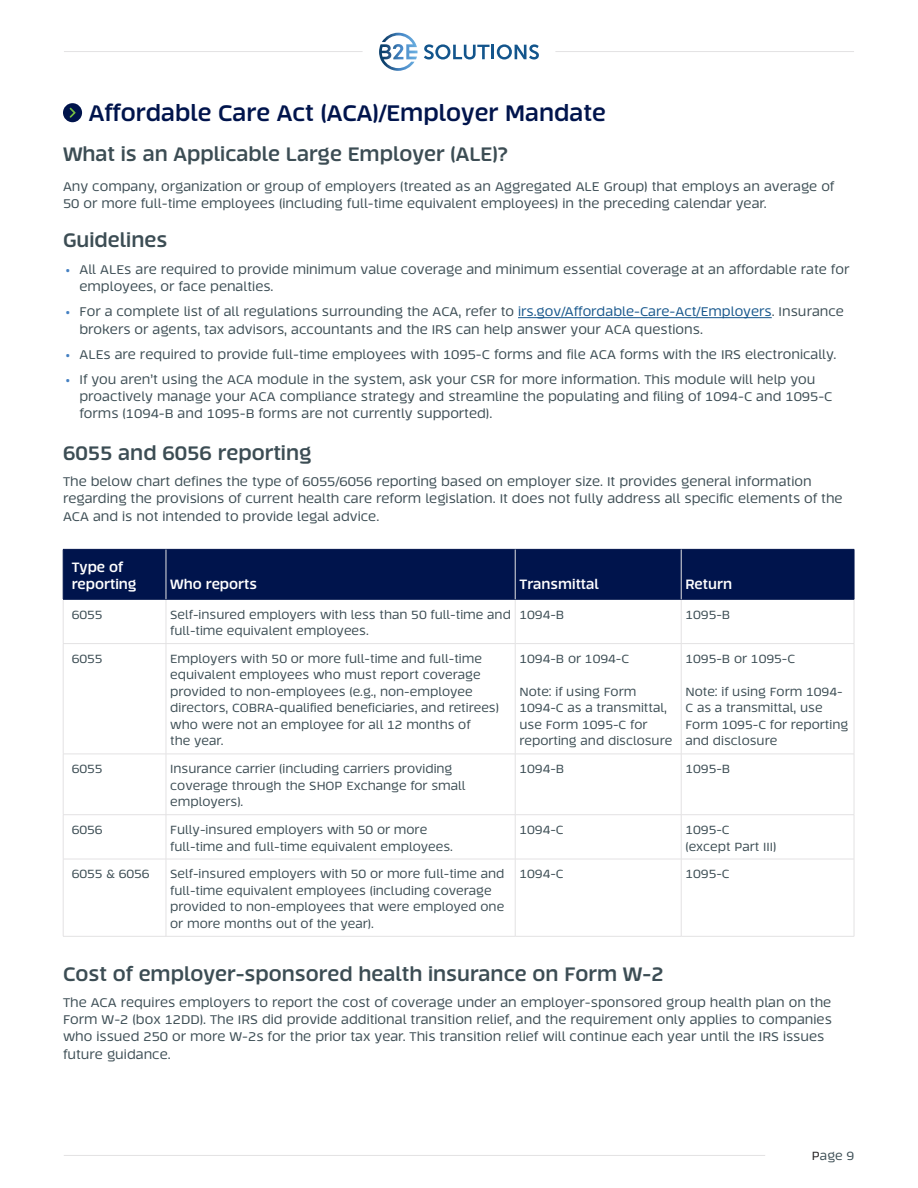
<style>
.page{position:relative;width:918px;height:1188px;background:#fff}
.page>*{position:absolute;margin:0;border:0;box-sizing:border-box;transform-origin:0 0}
.t1{font:700 22.5px "Tecna";color:#00144c}
.t2{font:700 19.5px "Tecna";color:#3c4d54}
.t3{font:700 13.5px/16.5px "Tecna";color:#fff}
.t4{font:12.75px/17.2px "Tecna";color:#3c4d54}
.t5{font:12px/16.5px "Tecna";color:#3c4d54}
.s1{font-size:10.5px;color:#4480c2}
.s2{color:#15558b}
.s3{color:#231f20}
</style>
<div class="page">
<hr style="left:64px;top:1155px;width:701px;height:1px;background:#e3e2e3">
<svg style="left:379px;top:33px;width:39px;height:38px"></svg>
<svg style="left:424px;top:44px;width:66px;height:16px"></svg>
<hr style="left:491px;top:45px;width:3px;height:14px;background:#13558c">
<svg style="left:497px;top:44px;width:42px;height:16px"></svg>
<hr style="left:64px;top:51px;width:299px;height:1px;background:#e3e2e3">
<hr style="left:555px;top:51px;width:299px;height:1px;background:#e3e2e3">
<hr style="left:518px;top:317px;width:254px;height:1px;background:#15558b">
<div style="left:63px;top:103px;width:19px;height:19px;background:#00144c;border-radius:50%"></div>
<svg style="left:69px;top:107px;width:7px;height:11px"></svg>
<div style="left:64px;top:550px;width:790px;height:49px;background:#00144c"></div>
<hr style="left:63px;top:599px;width:1px;height:44px;background:#e3e2e3">
<hr style="left:166px;top:599px;width:1px;height:44px;background:#e3e2e3">
<hr style="left:515px;top:599px;width:1px;height:44px;background:#e3e2e3">
<hr style="left:681px;top:599px;width:1px;height:44px;background:#e3e2e3">
<hr style="left:854px;top:599px;width:1px;height:44px;background:#e3e2e3">
<hr style="left:63px;top:643px;width:103px;height:1px;background:#e3e2e3">
<hr style="left:63px;top:644px;width:1px;height:110px;background:#e3e2e3">
<hr style="left:166px;top:643px;width:349px;height:1px;background:#e3e2e3">
<hr style="left:166px;top:644px;width:1px;height:110px;background:#e3e2e3">
<hr style="left:515px;top:643px;width:166px;height:1px;background:#e3e2e3">
<hr style="left:515px;top:644px;width:1px;height:110px;background:#e3e2e3">
<hr style="left:681px;top:643px;width:173px;height:1px;background:#e3e2e3">
<hr style="left:681px;top:644px;width:1px;height:110px;background:#e3e2e3">
<hr style="left:854px;top:644px;width:1px;height:110px;background:#e3e2e3">
<hr style="left:63px;top:754px;width:103px;height:1px;background:#e3e2e3">
<hr style="left:63px;top:754px;width:1px;height:61px;background:#e3e2e3">
<hr style="left:166px;top:754px;width:349px;height:1px;background:#e3e2e3">
<hr style="left:166px;top:754px;width:1px;height:61px;background:#e3e2e3">
<hr style="left:515px;top:754px;width:166px;height:1px;background:#e3e2e3">
<hr style="left:515px;top:754px;width:1px;height:61px;background:#e3e2e3">
<hr style="left:681px;top:754px;width:173px;height:1px;background:#e3e2e3">
<hr style="left:681px;top:754px;width:1px;height:61px;background:#e3e2e3">
<hr style="left:854px;top:754px;width:1px;height:61px;background:#e3e2e3">
<hr style="left:63px;top:814px;width:103px;height:1px;background:#e3e2e3">
<hr style="left:63px;top:815px;width:1px;height:44px;background:#e3e2e3">
<hr style="left:166px;top:814px;width:349px;height:1px;background:#e3e2e3">
<hr style="left:166px;top:815px;width:1px;height:44px;background:#e3e2e3">
<hr style="left:515px;top:814px;width:166px;height:1px;background:#e3e2e3">
<hr style="left:515px;top:815px;width:1px;height:44px;background:#e3e2e3">
<hr style="left:681px;top:814px;width:173px;height:1px;background:#e3e2e3">
<hr style="left:681px;top:815px;width:1px;height:44px;background:#e3e2e3">
<hr style="left:854px;top:815px;width:1px;height:44px;background:#e3e2e3">
<hr style="left:63px;top:859px;width:103px;height:1px;background:#e3e2e3">
<hr style="left:63px;top:859px;width:1px;height:77px;background:#e3e2e3">
<hr style="left:166px;top:859px;width:349px;height:1px;background:#e3e2e3">
<hr style="left:166px;top:859px;width:1px;height:77px;background:#e3e2e3">
<hr style="left:515px;top:859px;width:166px;height:1px;background:#e3e2e3">
<hr style="left:515px;top:859px;width:1px;height:77px;background:#e3e2e3">
<hr style="left:681px;top:859px;width:173px;height:1px;background:#e3e2e3">
<hr style="left:681px;top:859px;width:1px;height:77px;background:#e3e2e3">
<hr style="left:854px;top:859px;width:1px;height:77px;background:#e3e2e3">
<hr style="left:63px;top:936px;width:103px;height:1px;background:#e3e2e3">
<hr style="left:166px;top:936px;width:349px;height:1px;background:#e3e2e3">
<hr style="left:515px;top:936px;width:166px;height:1px;background:#e3e2e3">
<hr style="left:681px;top:936px;width:173px;height:1px;background:#e3e2e3">
<hr style="left:63px;top:549px;width:103px;height:1px;background:#00144c">
<hr style="left:63px;top:550px;width:1px;height:49px;background:#00144c">
<hr style="left:166px;top:549px;width:349px;height:1px;background:#00144c">
<hr style="left:515px;top:549px;width:166px;height:1px;background:#00144c">
<hr style="left:681px;top:549px;width:173px;height:1px;background:#00144c">
<hr style="left:854px;top:550px;width:1px;height:49px;background:#00144c">
<hr style="left:63px;top:599px;width:103px;height:1px;background:#00144c">
<hr style="left:166px;top:599px;width:349px;height:1px;background:#00144c">
<hr style="left:515px;top:599px;width:166px;height:1px;background:#00144c">
<hr style="left:681px;top:599px;width:173px;height:1px;background:#00144c">
<hr style="left:166px;top:550px;width:1px;height:49px;background:#e3e2e3">
<hr style="left:515px;top:550px;width:1px;height:49px;background:#e3e2e3">
<hr style="left:681px;top:550px;width:1px;height:49px;background:#e3e2e3">
<h1 class="t1" style="left:89px;top:98px;width:519px">Affordable Care Act (ACA)/Employer Mandate</h1>
<h2 class="t2" style="left:63px;top:141px;width:446px">What is an Applicable Large Employer (ALE)?</h2>
<p class="t4" style="left:63px;top:177px;width:773px">Any company, organization or group of employers (treated as an Aggregated ALE Group) that employs an average of<br>50 or more full-time employees (including full-time equivalent employees) in the preceding calendar year.</p>
<h2 class="t2" style="left:63px;top:227px;width:106px">Guidelines</h2>
<p class="t4" style="left:80px;top:261px;width:771px;text-indent:-14px"><span class="s1">•</span> All ALEs are required to provide minimum value coverage and minimum essential coverage at an affordable rate for employees, or face penalties.</p>
<p class="t4" style="left:80px;top:303px;width:766px;text-indent:-14px"><span class="s1">•</span> For a complete list of all regulations surrounding the ACA, refer to <span class="s2">irs.gov/Affordable-Care-Act/Employers</span>. Insurance brokers or agents, tax advisors, accountants and the IRS can help answer your ACA questions.</p>
<p class="t4" style="left:66px;top:346px;width:772px"><span class="s1">•</span> ALEs are required to provide full-time employees with 1095-C forms and file ACA forms with the IRS electronically.</p>
<p class="t4" style="left:80px;top:371px;width:755px;text-indent:-14px"><span class="s1">•</span> If you aren’t using the ACA module in the system, ask your CSR for more information. This module will help you proactively manage your ACA compliance strategy and streamline the populating and filing of 1094-C and 1095-C forms (1094-B and 1095-B forms are not currently supported).</p>
<h2 class="t2" style="left:63px;top:441px;width:250px">6055 and 6056 reporting</h2>
<p class="t4" style="left:63px;top:473px;width:781px">The below chart defines the type of 6055/6056 reporting based on employer size. It provides general information regarding the provisions of current health care reform legislation. It does not fully address all specific elements of the<br>ACA and is not intended to provide legal advice.</p>
<p class="t3" style="left:72px;top:559px;width:66px">Type of reporting</p>
<p class="t3" style="left:170px;top:576px;width:88px">Who reports</p>
<p class="t3" style="left:519px;top:576px;width:81px">Transmittal</p>
<p class="t3" style="left:685px;top:576px;width:48px">Return</p>
<p class="t5" style="left:72px;top:606px;width:32px">6055</p>
<p class="t5" style="left:170px;top:606px;width:342px">Self-insured employers with less than 50 full-time and full-time equivalent employees.</p>
<p class="t5" style="left:519px;top:606px;width:46px">1094-B</p>
<p class="t5" style="left:685px;top:606px;width:46px">1095-B</p>
<p class="t5" style="left:72px;top:650px;width:32px">6055</p>
<p class="t5" style="left:170px;top:650px;width:330px">Employers with 50 or more full-time and full-time equivalent employees who must report coverage provided to non-employees (e.g., non-employee directors, COBRA-qualified beneficiaries, and retirees) who were not an employee for all 12 months of<br>the year.</p>
<p class="t5" style="left:519px;top:650px;width:111px">1094-B or 1094-C</p>
<p class="t5" style="left:685px;top:650px;width:111px">1095-B or 1095-C</p>
<p class="t5" style="left:685px;top:683px;width:164px">Note: if using Form 1094-<br>C as a transmittal, use<br>Form 1095-C for reporting and disclosure</p>
<p class="t5" style="left:519px;top:683px;width:154px">Note: if using Form<br>1094-C as a transmittal, use Form 1095-C for reporting and disclosure</p>
<p class="t5" style="left:72px;top:761px;width:32px">6055</p>
<p class="t5" style="left:170px;top:761px;width:297px">Insurance carrier (including carriers providing coverage through the SHOP Exchange for small employers).</p>
<p class="t5" style="left:519px;top:761px;width:46px">1094-B</p>
<p class="t5" style="left:685px;top:761px;width:46px">1095-B</p>
<p class="t5" style="left:72px;top:821px;width:32px">6056</p>
<p class="t5" style="left:170px;top:821px;width:284px">Fully-insured employers with 50 or more full-time and full-time equivalent employees.</p>
<p class="t5" style="left:519px;top:821px;width:46px">1094-C</p>
<p class="t5" style="left:685px;top:821px;width:92px">1095-C (except Part III)</p>
<p class="t5" style="left:72px;top:866px;width:79px">6055 &amp; 6056</p>
<p class="t5" style="left:170px;top:866px;width:336px">Self-insured employers with 50 or more full-time and full-time equivalent employees (including coverage provided to non-employees that were employed one or more months out of the year).</p>
<p class="t5" style="left:519px;top:866px;width:46px">1094-C</p>
<p class="t5" style="left:685px;top:866px;width:46px">1095-C</p>
<h2 class="t2" style="left:63px;top:962px;width:602px">Cost of employer-sponsored health insurance on Form W-2</h2>
<p class="t4" style="left:63px;top:994px;width:770px">The ACA requires employers to report the cost of coverage under an employer-sponsored group health plan on the Form W-2 (box 12DD). The IRS did provide additional transition relief, and the requirement only applies to companies who issued 250 or more W-2s for the prior tax year. This transition relief will continue each year until the IRS issues future guidance.</p>
<p class="t5" style="left:812px;top:1147px;width:44px"><span class="s3">P</span>age 9</p>
</div>
